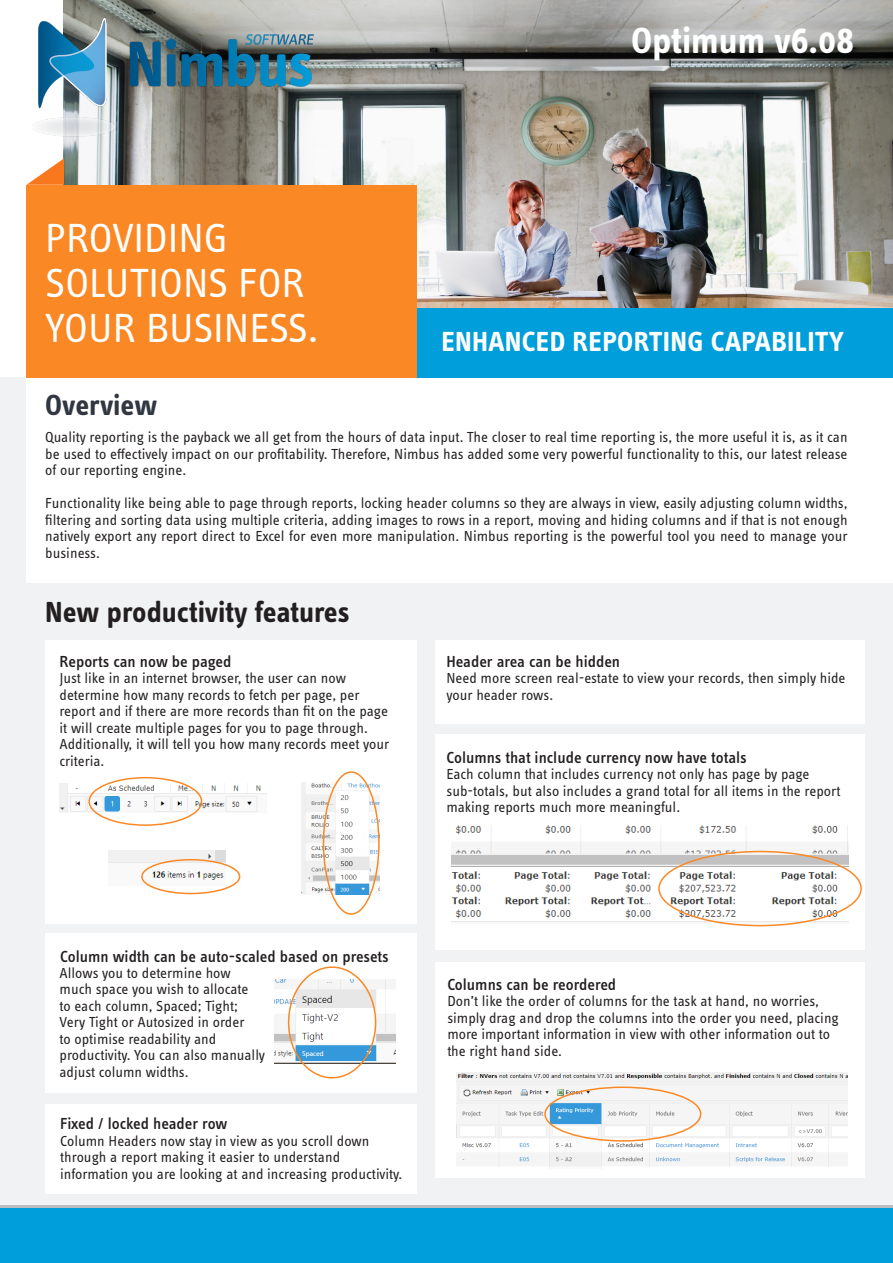
<style>
.page{position:relative;width:893px;height:1263px;background:#fff}
.page>*{position:absolute;margin:0;border:0;box-sizing:border-box;transform-origin:0 0}
.t1{font:42px/45px "Info Text OT";color:#fff}
.t2{font:700 37.5px "Info Text OT";color:#fff}
.t3{font:700 30px "Info Text OT";color:#231f20}
.t4{font:700 30px "Info Text OT";color:#303741}
.t5{font:700 28.5px "Info Text OT";letter-spacing:.01em;color:#fff}
.t6{font:500 16.5px "Info Text OT";color:#231f20}
.t7{font:15px/16.5px "Info Text OT";color:#231f20}
</style>
<div class="page">
<div style="left:0;top:377px;width:893px;height:855px;background:#f0f2f3"></div>
<svg style="left:27px;top:158px;width:37px;height:27px"></svg>
<div style="left:27px;top:377px;width:866px;height:205px;background:#fff"></div>
<div style="left:0;top:1207px;width:893px;height:56px;background:#009edb"></div>
<hr style="left:0;top:1205px;width:893px;height:3px;background:#bcbdc0">
<img style="left:65px;top:0;width:828px;height:308px">
<img style="left:32px;top:9px;width:291px;height:135px">
<div style="left:60px;top:308px;width:833px;height:69px;background:#009edb"></div>
<div style="left:27px;top:185px;width:390px;height:192px;background:#fa8825"></div>
<div style="left:45px;top:640px;width:372px;height:283px;background:#fff"></div>
<div style="left:45px;top:933px;width:372px;height:160px;background:#fff"></div>
<div style="left:45px;top:1103px;width:372px;height:90px;background:#fff"></div>
<div style="left:435px;top:640px;width:430px;height:84px;background:#fff"></div>
<div style="left:435px;top:734px;width:430px;height:215px;background:#fff"></div>
<div style="left:435px;top:963px;width:430px;height:215px;background:#fff"></div>
<img style="left:60px;top:784px;width:207px;height:28px">
<div style="left:88px;top:777px;width:114px;height:49px;border:2px solid #fa8825;border-radius:50%"></div>
<img style="left:302px;top:782px;width:78px;height:112px">
<div style="left:323px;top:771px;width:57px;height:144px;border:2px solid #fa8825;border-radius:50%"></div>
<img style="left:108px;top:851px;width:118px;height:34px">
<div style="left:141px;top:859px;width:99px;height:35px;border:2px solid #fa8825;border-radius:50%"></div>
<img style="left:275px;top:980px;width:121px;height:83px">
<div style="left:288px;top:966px;width:88px;height:112px;border:2px solid #fa8825;border-radius:50%"></div>
<img style="left:452px;top:825px;width:396px;height:98px">
<div style="left:658px;top:851px;width:204px;height:75px;border:2px solid #fa8825;border-radius:50%"></div>
<img style="left:456px;top:1072px;width:392px;height:96px">
<div style="left:544px;top:1086px;width:157px;height:55px;border:2px solid #fa8825;border-radius:50%"></div>
<p class="t1" style="left:45px;top:215px;width:184px">PROVIDING</p>
<p class="t1" style="left:45px;top:260px;width:275px">SOLUTIONS FOR<br>YOUR BUSINESS.</p>
<p class="t2" style="left:631px;top:18px;width:225px">Optimum v6.08</p>
<p class="t5" style="left:441px;top:324px;width:404px">ENHANCED REPORTING CAPABILITY</p>
<p class="t4" style="left:45px;top:387px;width:113px">Overview</p>
<p class="t7" style="left:45px;top:429px;width:804px;text-align:justify">Quality reporting is the payback we all get from the hours of data input. The closer to real time reporting is, the more useful it is, as it can be used to effectively impact on our profitability. Therefore, Nimbus has added some very powerful functionality to this, our latest release of our reporting engine.</p>
<p class="t7" style="left:45px;top:495px;width:804px;text-align:justify">Functionality like being able to page through reports, locking header columns so they are always in view, easily adjusting column widths, filtering and sorting data using multiple criteria, adding images to rows in a report, moving and hiding columns and if that is not enough natively export any report direct to Excel for even more manipulation. Nimbus reporting is the powerful tool you need to manage your business.</p>
<p class="t3" style="left:45px;top:594px;width:306px">New productivity features</p>
<p class="t6" style="left:60px;top:651px;width:173px">Reports can now be paged</p>
<p class="t7" style="left:60px;top:669px;width:331px">Just like in an internet browser, the user can now determine how many records to fetch per page, per report and if there are more records than fit on the page it will create multiple pages for you to page through.<br>Additionally, it will tell you how many records meet your criteria.</p>
<p class="t6" style="left:446px;top:651px;width:175px">Header area can be hidden</p>
<p class="t7" style="left:446px;top:669px;width:401px">Need more screen real-estate to view your records, then simply hide your header rows.</p>
<p class="t6" style="left:446px;top:748px;width:302px">Columns that include currency now have totals</p>
<p class="t7" style="left:446px;top:766px;width:396px">Each column that includes currency not only has page by page sub-totals, but also includes a grand total for all items in the report making reports much more meaningful.</p>
<p class="t6" style="left:60px;top:946px;width:330px">Column width can be auto-scaled based on presets</p>
<p class="t7" style="left:60px;top:964px;width:207px">Allows you to determine how much space you wish to allocate<br>to each column, Spaced; Tight;<br>Very Tight or Autosized in order<br>to optimise readability and productivity. You can also manually adjust column widths.</p>
<p class="t6" style="left:60px;top:1114px;width:169px">Fixed / locked header row</p>
<p class="t7" style="left:60px;top:1132px;width:344px">Column Headers now stay in view as you scroll down through a report making it easier to understand information you are looking at and increasing productivity.</p>
<p class="t6" style="left:447px;top:974px;width:170px">Columns can be reordered</p>
<p class="t7" style="left:447px;top:993px;width:393px">Don’t like the order of columns for the task at hand, no worries, simply drag and drop the columns into the order you need, placing more important information in view with other information out to the right hand side.</p>
</div>
